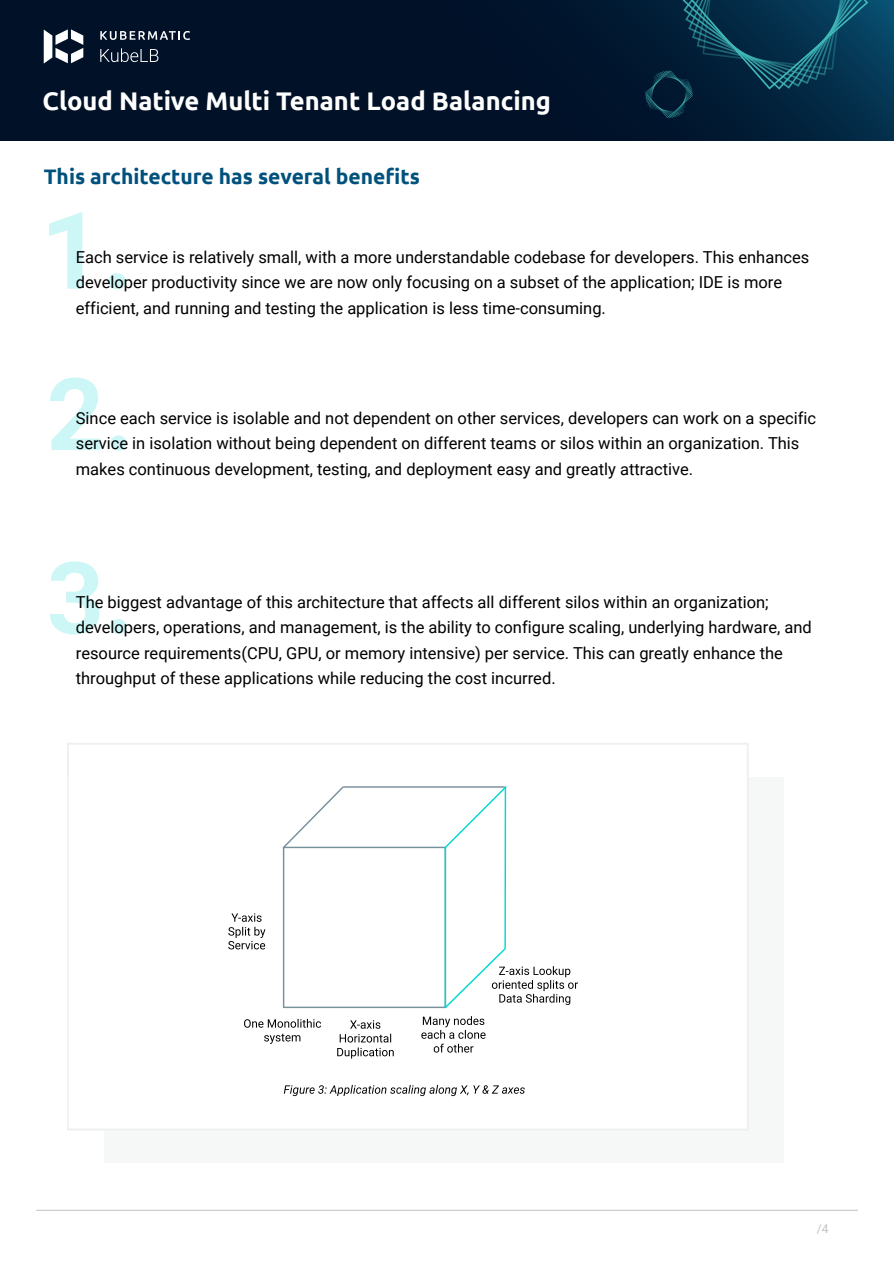
<style>
.page{position:relative;width:894px;height:1263px;background:#fff}
.page>*{position:absolute;margin:0;border:0;box-sizing:border-box;transform-origin:0 0}
.t1{font:700 25.5px "Ubuntu";color:#fff}
.t2{font:700 21px "Ubuntu";color:#00517d}
.t3{font:16.5px/25.5px "Roboto";color:#000}
.t4{font:12px "Roboto";color:#c1c1c1}
</style>
<div class="page">
<svg style="left:49px;top:212px;width:33px;height:77px"></svg>
<svg style="left:109px;top:273px;width:17px;height:16px"></svg>
<div style="left:104px;top:777px;width:679px;height:386px;background:#f6f7f7"></div>
<div style="left:67px;top:743px;width:681px;height:387px;background:#fff"></div>
<svg style="left:50px;top:378px;width:50px;height:72px"></svg>
<svg style="left:110px;top:435px;width:17px;height:16px"></svg>
<svg style="left:50px;top:561px;width:49px;height:74px"></svg>
<svg style="left:110px;top:619px;width:16px;height:15px"></svg>
<svg style="left:284px;top:1085px;width:241px;height:11px"></svg>
<svg style="left:228px;top:913px;width:37px;height:36px"></svg>
<svg style="left:244px;top:1019px;width:71px;height:9px"></svg>
<svg style="left:264px;top:1034px;width:36px;height:10px"></svg>
<div style="left:308px;top:1021px;width:114px;height:34px;background:#fff"></div>
<svg style="left:337px;top:1020px;width:57px;height:39px"></svg>
<svg style="left:421px;top:1016px;width:65px;height:37px"></svg>
<div style="left:283px;top:847px;width:163px;height:161px;border:1px solid #78909c"></div>
<svg style="left:282px;top:786px;width:63px;height:63px"></svg>
<hr style="left:343px;top:786px;width:161px;height:2px;background:#78909c">
<svg style="left:442px;top:786px;width:65px;height:64px"></svg>
<svg style="left:443px;top:947px;width:135px;height:62px"></svg>
<hr style="left:504px;top:786px;width:2px;height:163px;background:#00d9d2">
<hr style="left:445px;top:847px;width:1px;height:161px;background:#00d9d2">
<div style="left:67px;top:743px;width:681px;height:387px;border:2px solid #edeff0"></div>
<svg style="left:1px;top:0;width:892px;height:140px;background:#00132b"></svg>
<svg style="left:645px;top:0;width:223px;height:118px;background:#07334c"></svg>
<svg style="left:44px;top:29px;width:39px;height:35px"></svg>
<svg style="left:100px;top:31px;width:90px;height:9px"></svg>
<svg style="left:100px;top:48px;width:58px;height:14px"></svg>
<hr style="left:36px;top:1210px;width:822px;height:1px;background:#c1c1c1">
<h1 class="t1" style="left:43px;top:86px;width:510px">Cloud Native Multi Tenant Load Balancing</h1>
<p class="t2" style="left:44px;top:164px;width:378px">This architecture has several benefits</p>
<p class="t3" style="left:76px;top:244px;width:735px">Each service is relatively small, with a more understandable codebase for developers. This enhances developer productivity since we are now only focusing on a subset of the application; IDE is more efficient, and running and testing the application is less time-consuming.</p>
<p class="t3" style="left:76px;top:405px;width:742px">Since each service is isolable and not dependent on other services, developers can work on a specific service in isolation without being dependent on different teams or silos within an organization. This makes continuous development, testing, and deployment easy and greatly attractive.</p>
<p class="t3" style="left:76px;top:588px;width:737px">The biggest advantage of this architecture that affects all different silos within an organization; developers, operations, and management, is the ability to configure scaling, underlying hardware, and resource requirements(CPU, GPU, or memory intensive) per service. This can greatly enhance the throughput of these applications while reducing the cost incurred.</p>
<p class="t4" style="left:817px;top:1220px;width:13px">/4</p>
</div>
